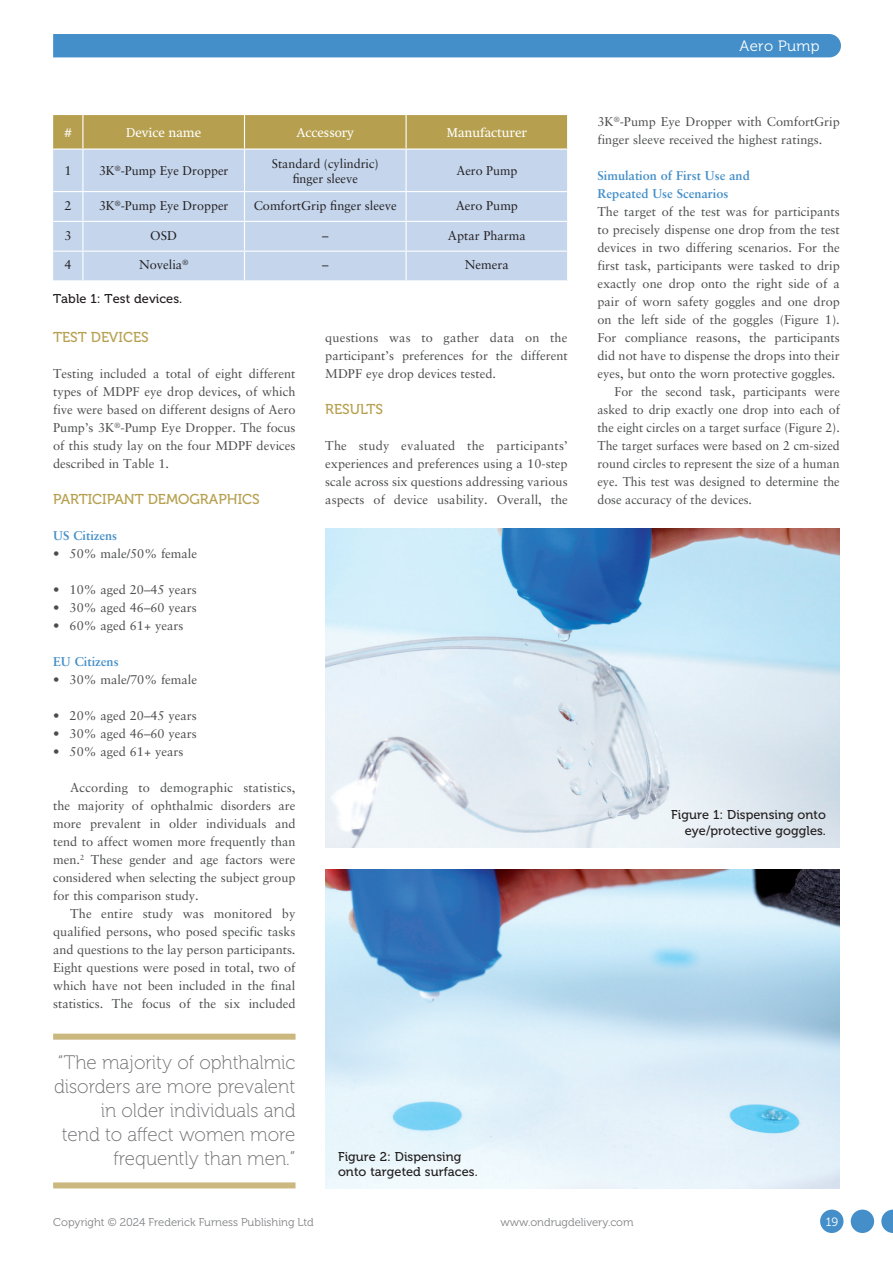
<style>
.page{position:relative;width:893px;height:1263px;background:#fff}
.page>*{position:absolute;margin:0;border:0;box-sizing:border-box;transform-origin:0 0}
.MF_pullquote{font:19.5px/24px "Museo 100";color:#6c6d70;text-align:right}
.t1{font:15px "Museo 300";letter-spacing:.025em;color:#fff}
.MF_Xhead{font:14.25px "Museo 500";color:#b6a04f}
.MF_body_no_indent{font:12.75px/18px "Sabon LT Std";color:#4b4c4d;text-align:justify}
.MF_body{font:12.75px/18px "Sabon LT Std";color:#4b4c4d;text-align:justify}
.t2{font:12.75px/15.3px "Sabon LT Std";color:#231f20;text-align:center}
.MF_Captions{font:12.75px/15.3px "Museo 500";letter-spacing:.005em;color:#231f20;text-align:right}
.MF_subhead{font:700 12.75px/18px "Sabon LT Std";color:#448fc9}
.t3{font:12.75px "Swift";color:#fff}
.t4{font:12px "Museo 300";color:#fff}
.t5{font:11.25px "Museo 300";color:#808285}
</style>
<div class="page">
<div style="left:53px;top:34px;width:788px;height:23px;background:#448fc9"></div>
<div style="left:53px;top:1034px;width:243px;height:6px;background:#cab87e"></div>
<div style="left:53px;top:1182px;width:243px;height:6px;background:#cab87e"></div>
<div style="left:53px;top:115px;width:514px;height:34px;background:#b6a04f"></div>
<div style="left:53px;top:150px;width:514px;height:130px;background:#c4d5ec"></div>
<hr style="left:82px;top:115px;width:1px;height:34px;background:#fff">
<hr style="left:244px;top:115px;width:1px;height:34px;background:#fff">
<hr style="left:406px;top:115px;width:1px;height:34px;background:#fff">
<hr style="left:83px;top:191px;width:161px;height:1px;background:#fff">
<hr style="left:244px;top:191px;width:162px;height:1px;background:#fff">
<hr style="left:406px;top:191px;width:162px;height:1px;background:#fff">
<hr style="left:83px;top:221px;width:161px;height:1px;background:#fff">
<hr style="left:244px;top:221px;width:162px;height:1px;background:#fff">
<hr style="left:406px;top:221px;width:162px;height:1px;background:#fff">
<hr style="left:83px;top:251px;width:161px;height:1px;background:#fff">
<hr style="left:244px;top:251px;width:162px;height:1px;background:#fff">
<hr style="left:406px;top:251px;width:162px;height:1px;background:#fff">
<hr style="left:82px;top:150px;width:1px;height:41px;background:#fff">
<hr style="left:244px;top:150px;width:1px;height:41px;background:#fff">
<hr style="left:406px;top:150px;width:1px;height:41px;background:#fff">
<hr style="left:53px;top:191px;width:30px;height:1px;background:#fff">
<hr style="left:53px;top:221px;width:30px;height:1px;background:#fff">
<hr style="left:53px;top:251px;width:30px;height:1px;background:#fff">
<svg style="left:82px;top:192px;width:1px;height:88px"></svg>
<svg style="left:244px;top:192px;width:1px;height:88px"></svg>
<svg style="left:406px;top:192px;width:1px;height:88px"></svg>
<img style="left:325px;top:528px;width:515px;height:319px">
<img style="left:325px;top:870px;width:515px;height:318px">
<svg style="left:881px;top:1209px;width:12px;height:24px"></svg>
<div style="left:851px;top:1209px;width:23px;height:24px;background:#448fc9;border-radius:50%"></div>
<div style="left:820px;top:1209px;width:23px;height:24px;background:#448fc9;border-radius:50%"></div>
<p class="t3" style="left:64px;top:125px;width:10px">#</p>
<p class="t3" style="left:126px;top:125px;width:77px">Device name</p>
<p class="t3" style="left:297px;top:125px;width:59px">Accessory</p>
<p class="t3" style="left:447px;top:125px;width:81px">Manufacturer</p>
<p class="t2" style="left:64px;top:163px;width:9px">1</p>
<p class="t2" style="left:99px;top:163px;width:131px">3K<sup>®</sup>-Pump Eye Dropper</p>
<p class="t2" style="left:272px;top:155px;width:108px">Standard (cylindric) finger sleeve</p>
<p class="t2" style="left:456px;top:163px;width:63px">Aero Pump</p>
<p class="t2" style="left:64px;top:198px;width:9px">2</p>
<p class="t2" style="left:99px;top:198px;width:131px">3K<sup>®</sup>-Pump Eye Dropper</p>
<p class="t2" style="left:254px;top:198px;width:145px">ComfortGrip finger sleeve</p>
<p class="t2" style="left:456px;top:198px;width:64px">Aero Pump</p>
<p class="t2" style="left:64px;top:227px;width:9px">3</p>
<p class="t2" style="left:150px;top:227px;width:28px">OSD</p>
<p class="t2" style="left:322px;top:227px;width:8px">–</p>
<p class="t2" style="left:448px;top:227px;width:79px">Aptar Pharma</p>
<p class="t2" style="left:64px;top:257px;width:9px">4</p>
<p class="t2" style="left:139px;top:257px;width:51px">Novelia<sup>®</sup></p>
<p class="t2" style="left:322px;top:257px;width:8px">–</p>
<p class="t2" style="left:465px;top:257px;width:45px">Nemera</p>
<p class="MF_Captions" style="left:53px;top:291px;width:131px">Table 1: Test devices.</p>
<p class="MF_Xhead" style="left:53px;top:329px;width:97px">TEST DEVICES</p>
<p class="MF_body_no_indent" style="left:53px;top:364px;width:244px">Testing included a total of eight different types of MDPF eye drop devices, of which five were based on different designs of Aero Pump’s 3K<sup>®</sup>-Pump Eye Dropper. The focus of this study lay on the four MDPF devices described in Table 1.</p>
<p class="MF_Xhead" style="left:53px;top:491px;width:208px">PARTICIPANT DEMOGRAPHICS</p>
<p class="MF_subhead" style="left:53px;top:526px;width:66px">US Citizens</p>
<p class="MF_body_no_indent" style="left:53px;top:544px;width:145px">• 50% male/50% female</p>
<p class="MF_body_no_indent" style="left:53px;top:580px;width:145px">• 10% aged 20–45 years</p>
<p class="MF_body_no_indent" style="left:53px;top:598px;width:145px">• 30% aged 46–60 years</p>
<p class="MF_body_no_indent" style="left:53px;top:616px;width:132px">• 60% aged 61+ years</p>
<p class="MF_subhead" style="left:53px;top:652px;width:67px">EU Citizens</p>
<p class="MF_body_no_indent" style="left:53px;top:670px;width:145px">• 30% male/70% female</p>
<p class="MF_body_no_indent" style="left:53px;top:706px;width:145px">• 20% aged 20–45 years</p>
<p class="MF_body_no_indent" style="left:53px;top:724px;width:145px">• 30% aged 46–60 years</p>
<p class="MF_body_no_indent" style="left:53px;top:742px;width:132px">• 50% aged 61+ years</p>
<p class="MF_body" style="left:53px;top:778px;width:244px;text-indent:17px">According to demographic statistics, the majority of ophthalmic disorders are more prevalent in older individuals and tend to affect women more frequently than men.<sup>2</sup> These gender and age factors were considered when selecting the subject group for this comparison study.</p>
<p class="MF_body" style="left:53px;top:904px;width:244px;text-indent:17px">The entire study was monitored by qualified persons, who posed specific tasks and questions to the lay person participants.<br>Eight questions were posed in total, two of which have not been included in the final statistics. The focus of the six included</p>
<p class="MF_pullquote" style="left:54px;top:1051px;width:243px">“The majority of ophthalmic disorders are more prevalent in older individuals and<br>tend to affect women more frequently than men.”</p>
<p class="MF_body" style="left:325px;top:328px;width:244px">questions was to gather data on the participant’s preferences for the different MDPF eye drop devices tested.</p>
<p class="MF_Xhead" style="left:325px;top:401px;width:59px">RESULTS</p>
<p class="MF_body_no_indent" style="left:325px;top:436px;width:244px">The study evaluated the participants’ experiences and preferences using a 10-step scale across six questions addressing various aspects of device usability. Overall, the</p>
<p class="MF_Captions" style="left:338px;top:1149px;width:141px;text-align:left">Figure 2: Dispensing onto targeted surfaces.</p>
<p class="t1" style="left:739px;top:37px;width:82px">Aero Pump</p>
<p class="MF_body_no_indent" style="left:597px;top:112px;width:244px">3K<sup>®</sup>-Pump Eye Dropper with ComfortGrip finger sleeve received the highest ratings.</p>
<p class="MF_subhead" style="left:597px;top:166px;width:154px">Simulation of First Use and<br>Repeated Use Scenarios</p>
<p class="MF_body_no_indent" style="left:597px;top:202px;width:244px">The target of the test was for participants to precisely dispense one drop from the test devices in two differing scenarios. For the first task, participants were tasked to drip exactly one drop onto the right side of a pair of worn safety goggles and one drop on the left side of the goggles (Figure 1).<br>For compliance reasons, the participants did not have to dispense the drops into their eyes, but onto the worn protective goggles.</p>
<p class="MF_body" style="left:597px;top:382px;width:244px;text-indent:17px">For the second task, participants were asked to drip exactly one drop into each of the eight circles on a target surface (Figure 2).<br>The target surfaces were based on 2 cm-sized round circles to represent the size of a human eye. This test was designed to determine the dose accuracy of the devices.</p>
<p class="MF_Captions" style="left:671px;top:808px;width:156px">Figure 1: Dispensing onto eye/protective goggles.</p>
<p class="t5" style="left:53px;top:1216px;width:262px">Copyright © 2024 Frederick Furness Publishing Ltd</p>
<p class="t5" style="left:500px;top:1216px;width:135px">www.ondrugdelivery.com</p>
<p class="t4" style="left:826px;top:1215px;width:14px">19</p>
</div>
